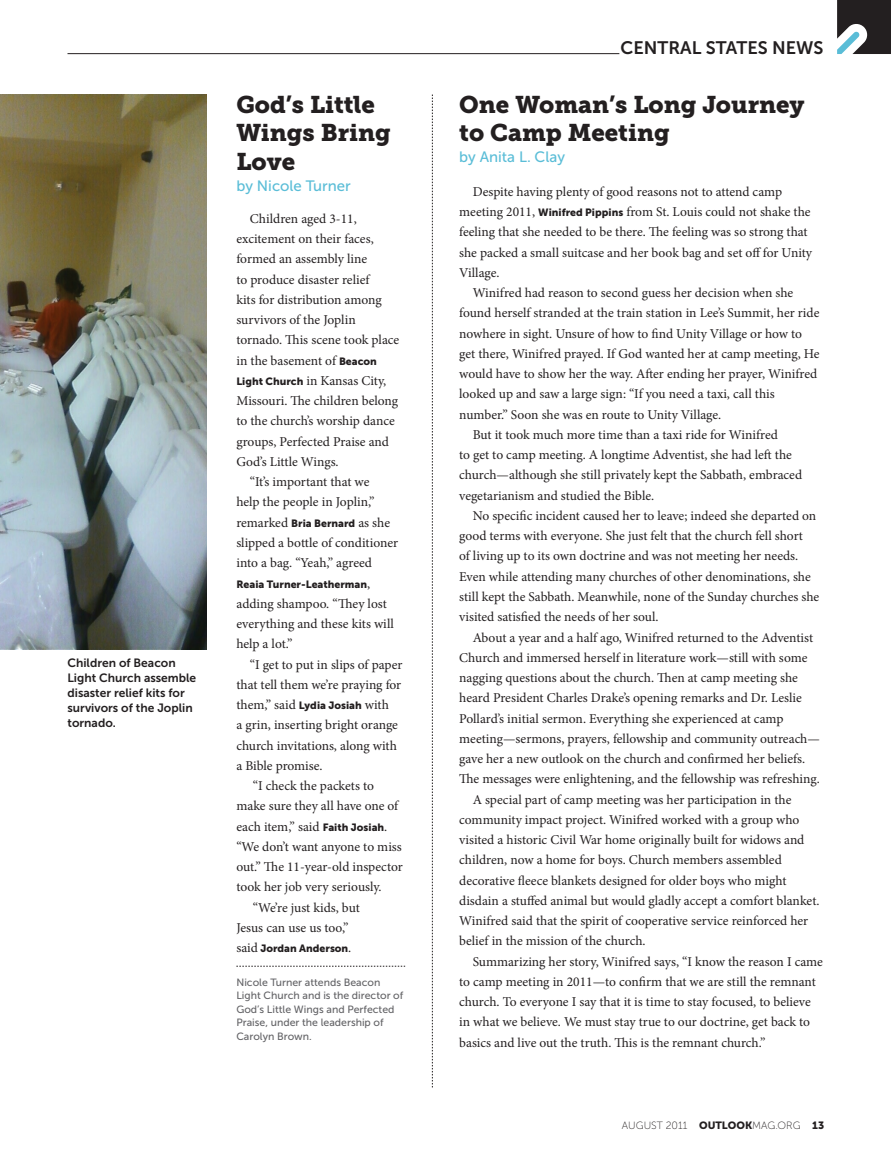
<style>
.page{position:relative;width:891px;height:1175px;background:#fff}
.page>*{position:absolute;margin:0;border:0;box-sizing:border-box;transform-origin:0 0}
.t1{font:24px/28.5px "Museo Slab 900";color:#231f20}
.t2{font:18px "Museo Sans 700";color:#231f20}
.t3{font:15px "Museo Sans 500";color:#5abdd7}
.t4{font:13.5px/20.2px "Minion Pro";letter-spacing:-.005em;color:#231f20}
.t5{font:12px/15px "Museo Sans 700";color:#231f20}
.t6{font:10.5px/13.5px "Museo Sans 500";color:#636366}
.t7{font:10.5px "Museo Sans 900";color:#231f20}
.t8{font:10.5px "Museo Sans 100";color:#231f20}
.s1{font-family:"Museo Sans 900";font-size:10.5px}
.s2{font-family:"Minion Pro";font-size:13.5px}
.s3{font-family:"Museo Sans 900"}
</style>
<div class="page">
<hr style="left:68px;top:53px;width:551px;height:1px;background:#231f20">
<svg style="left:837px;top:0;width:54px;height:54px;background:#4b4e50"></svg>
<svg style="left:236px;top:966px;width:169px;height:1px"></svg>
<img style="left:0;top:94px;width:207px;height:555px">
<svg style="left:432px;top:94px;width:1px;height:993px"></svg>
<p class="t5" style="left:68px;top:655px;width:130px">Children of Beacon<br>Light Church assemble disaster relief kits for survivors of the Joplin tornado.</p>
<h1 class="t1" style="left:236px;top:90px;width:156px">God’s Little<br>Wings Bring<br>Love</h1>
<p class="t3" style="left:236px;top:177px;width:116px">by Nicole Turner</p>
<p class="t4" style="left:250px;top:208px;width:108px">Children aged 3-11,</p>
<p class="t4" style="left:236px;top:229px;width:139px">excitement on their faces,</p>
<p class="t4" style="left:236px;top:249px;width:132px">formed an assembly line</p>
<p class="t4" style="left:236px;top:269px;width:135px">to produce disaster relief</p>
<p class="t4" style="left:236px;top:289px;width:147px">kits for distribution among</p>
<p class="t4" style="left:236px;top:310px;width:121px">survivors of the Joplin</p>
<p class="t4" style="left:236px;top:330px;width:164px">tornado. This scene took place</p>
<p class="t4" style="left:236px;top:350px;width:142px">in the basement of <span class="s1">Beacon</span></p>
<p class="t4" style="left:236px;top:370px;width:151px"><span class="s1">Light Church</span> in Kansas City,</p>
<p class="t4" style="left:236px;top:391px;width:163px">Missouri. The children belong</p>
<p class="t4" style="left:236px;top:411px;width:160px">to the church’s worship dance</p>
<p class="t4" style="left:236px;top:431px;width:154px">groups, Perfected Praise and</p>
<p class="t4" style="left:236px;top:451px;width:104px">God’s Little Wings.</p>
<p class="t4" style="left:250px;top:472px;width:121px">“It’s important that we</p>
<p class="t4" style="left:236px;top:492px;width:140px">help the people in Joplin,”</p>
<p class="t4" style="left:236px;top:512px;width:155px">remarked <span class="s1">Bria Bernard</span> as she</p>
<p class="t4" style="left:236px;top:532px;width:163px">slipped a bottle of conditioner</p>
<p class="t4" style="left:236px;top:553px;width:137px">into a bag. “Yeah,” agreed</p>
<p class="t7" style="left:236px;top:578px;width:135px">Reaia Turner-Leatherman<span class="s2">,</span></p>
<p class="t4" style="left:236px;top:593px;width:159px">adding shampoo. “They lost everything and these kits will help a lot.”</p>
<p class="t4" style="left:250px;top:654px;width:154px">“I get to put in slips of paper</p>
<p class="t4" style="left:236px;top:674px;width:166px">that tell them we’re praying for</p>
<p class="t4" style="left:236px;top:694px;width:154px">them,” said <span class="s1">Lydia Josiah</span> with</p>
<p class="t4" style="left:236px;top:715px;width:163px">a grin, inserting bright orange</p>
<p class="t4" style="left:236px;top:735px;width:162px">church invitations, along with</p>
<p class="t4" style="left:236px;top:755px;width:88px">a Bible promise.</p>
<p class="t4" style="left:253px;top:775px;width:123px">“I check the packets to</p>
<p class="t4" style="left:236px;top:796px;width:163px">make sure they all have one of</p>
<p class="t4" style="left:236px;top:816px;width:152px">each item,” said <span class="s1">Faith Josiah</span>.</p>
<p class="t4" style="left:236px;top:836px;width:167px">“We don’t want anyone to miss</p>
<p class="t4" style="left:236px;top:856px;width:168px">out.” The 11-year-old inspector</p>
<p class="t4" style="left:236px;top:877px;width:147px">took her job very seriously.</p>
<p class="t4" style="left:253px;top:897px;width:108px">“We’re just kids, but</p>
<p class="t4" style="left:236px;top:917px;width:114px">Jesus can use us too,”</p>
<p class="t7" style="left:236px;top:942px;width:116px"><span class="s2">said</span> Jordan Anderson<span class="s2">.</span></p>
<p class="t6" style="left:236px;top:975px;width:168px">Nicole Turner attends Beacon<br>Light Church and is the director of<br>God’s Little Wings and Perfected<br>Praise, under the leadership of<br>Carolyn Brown.</p>
<h2 class="t2" style="left:621px;top:38px;width:204px">CENTRAL STATES NEWS</h2>
<h1 class="t1" style="left:459px;top:90px;width:347px">One Woman’s Long Journey to Camp Meeting</h1>
<p class="t3" style="left:459px;top:149px;width:107px">by Anita L. Clay</p>
<p class="t4" style="left:459px;top:181px;width:354px;text-indent:14px">Despite having plenty of good reasons not to attend camp meeting 2011, <span class="s1">Winifred Pippins</span> from St. Louis could not shake the feeling that she needed to be there. The feeling was so strong that she packed a small suitcase and her book bag and set off for Unity Village.</p>
<p class="t4" style="left:473px;top:283px;width:322px">Winifred had reason to second guess her decision when she</p>
<p class="t4" style="left:459px;top:303px;width:362px">found herself stranded at the train station in Lee’s Summit, her ride</p>
<p class="t4" style="left:459px;top:323px;width:344px">nowhere in sight. Unsure of how to find Unity Village or how to</p>
<p class="t4" style="left:459px;top:343px;width:362px">get there, Winifred prayed. If God wanted her at camp meeting, He</p>
<p class="t4" style="left:459px;top:364px;width:360px">would have to show her the way. After ending her prayer, Winifred</p>
<p class="t4" style="left:459px;top:384px;width:317px">looked up and saw a large sign: “If you need a taxi, call this</p>
<p class="t4" style="left:459px;top:404px;width:264px">number.” Soon she was en route to Unity Village.</p>
<p class="t4" style="left:473px;top:424px;width:307px">But it took much more time than a taxi ride for Winifred</p>
<p class="t4" style="left:459px;top:445px;width:334px">to get to camp meeting. A longtime Adventist, she had left the</p>
<p class="t4" style="left:459px;top:465px;width:345px">church—although she still privately kept the Sabbath, embraced</p>
<p class="t4" style="left:459px;top:485px;width:196px">vegetarianism and studied the Bible.</p>
<p class="t4" style="left:473px;top:505px;width:345px">No specific incident caused her to leave; indeed she departed on</p>
<p class="t4" style="left:459px;top:526px;width:345px">good terms with everyone. She just felt that the church fell short</p>
<p class="t4" style="left:459px;top:546px;width:341px">of living up to its own doctrine and was not meeting her needs.</p>
<p class="t4" style="left:459px;top:566px;width:353px">Even while attending many churches of other denominations, she</p>
<p class="t4" style="left:459px;top:586px;width:362px">still kept the Sabbath. Meanwhile, none of the Sunday churches she</p>
<p class="t4" style="left:459px;top:607px;width:201px">visited satisfied the needs of her soul.</p>
<p class="t4" style="left:473px;top:627px;width:342px">About a year and a half ago, Winifred returned to the Adventist</p>
<p class="t4" style="left:459px;top:647px;width:350px">Church and immersed herself in literature work—still with some</p>
<p class="t4" style="left:459px;top:667px;width:340px">nagging questions about the church. Then at camp meeting she</p>
<p class="t4" style="left:459px;top:688px;width:344px">heard President Charles Drake’s opening remarks and Dr. Leslie</p>
<p class="t4" style="left:459px;top:708px;width:326px">Pollard’s initial sermon. Everything she experienced at camp</p>
<p class="t4" style="left:459px;top:728px;width:362px">meeting—sermons, prayers, fellowship and community outreach—</p>
<p class="t4" style="left:459px;top:748px;width:348px">gave her a new outlook on the church and confirmed her beliefs.</p>
<p class="t4" style="left:459px;top:769px;width:362px">The messages were enlightening, and the fellowship was refreshing.</p>
<p class="t4" style="left:473px;top:789px;width:320px">A special part of camp meeting was her participation in the</p>
<p class="t4" style="left:459px;top:809px;width:342px">community impact project. Winifred worked with a group who</p>
<p class="t4" style="left:459px;top:829px;width:347px">visited a historic Civil War home originally built for widows and</p>
<p class="t4" style="left:459px;top:850px;width:324px">children, now a home for boys. Church members assembled</p>
<p class="t4" style="left:459px;top:870px;width:329px">decorative fleece blankets designed for older boys who might</p>
<p class="t4" style="left:459px;top:890px;width:362px">disdain a stuffed animal but would gladly accept a comfort blanket.</p>
<p class="t4" style="left:459px;top:910px;width:351px">Winifred said that the spirit of cooperative service reinforced her</p>
<p class="t4" style="left:459px;top:931px;width:188px">belief in the mission of the church.</p>
<p class="t4" style="left:473px;top:951px;width:352px">Summarizing her story, Winifred says, “I know the reason I came</p>
<p class="t4" style="left:459px;top:971px;width:358px">to camp meeting in 2011—to confirm that we are still the remnant</p>
<p class="t4" style="left:459px;top:991px;width:353px">church. To everyone I say that it is time to stay focused, to believe</p>
<p class="t4" style="left:459px;top:1012px;width:353px">in what we believe. We must stay true to our doctrine, get back to</p>
<p class="t4" style="left:459px;top:1032px;width:308px">basics and live out the truth. This is the remnant church.”</p>
<p class="t8" style="left:622px;top:1119px;width:204px">AUGUST 2011 <span class="s3">OUTLOOK</span>MAG.ORG <span class="s3">13</span></p>
</div>
